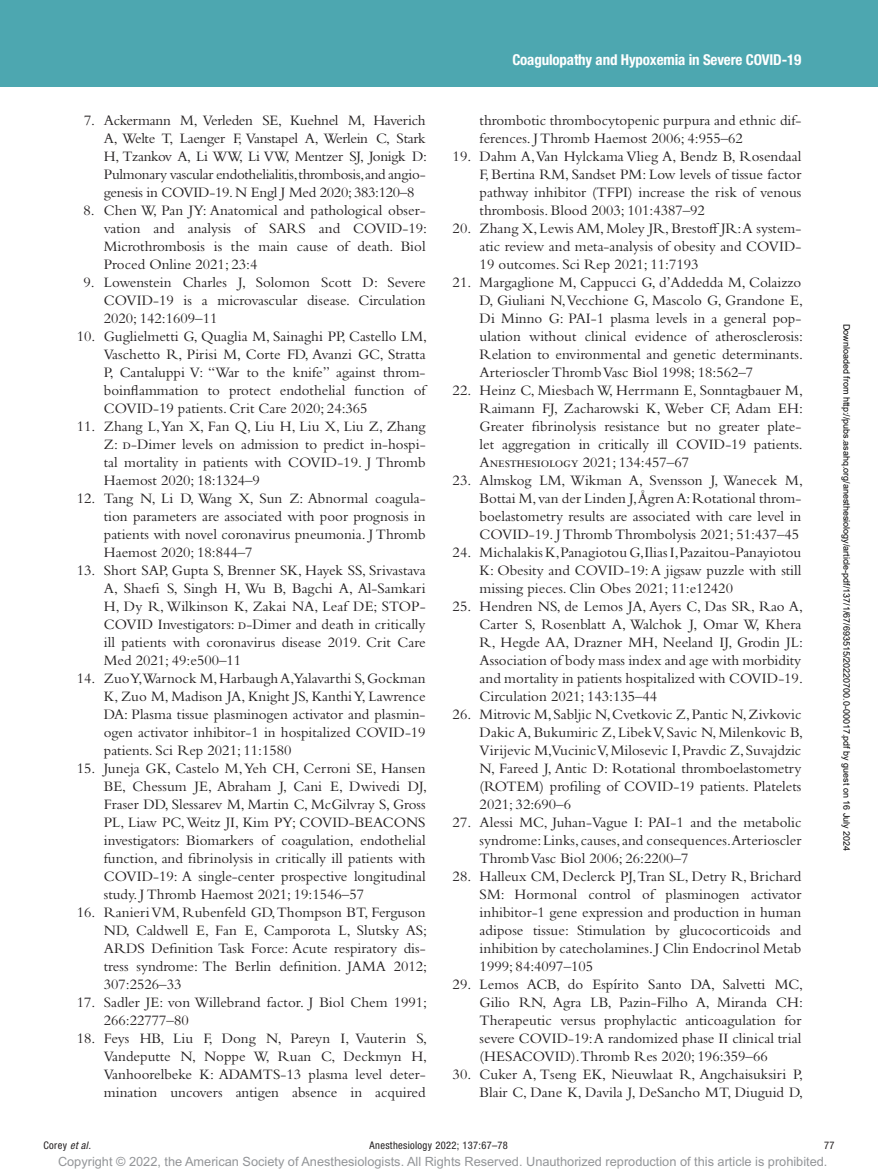
<style>
.page{position:relative;width:878px;height:1175px;background:#fff}
.page>*{position:absolute;margin:0;border:0;box-sizing:border-box;transform-origin:0 0}
.t1{font:15px/18px "Bembo Std";color:#231f20;text-align:justify}
.t2{font:700 condensed 15px "Helvetica Neue LT Std";letter-spacing:-.01em;color:#fff}
.t3{font:12.75px "Arial MT Std";color:#939598}
.t4{font:condensed 10.5px "Helvetica Neue LT Std";letter-spacing:.03em;color:#231f20}
.t5{font:9px "Arial";color:#000}
.s1{font-style:italic}
</style>
<div class="page">
<div style="left:0;top:0;width:878px;height:86px;background:#4da7b0"></div>
<p class="t1" style="left:104px;top:111px;width:325px;text-indent:-20px">7. Ackermann M, Verleden SE, Kuehnel M, Haverich A, Welte T, Laenger F, Vanstapel A, Werlein C, Stark H, Tzankov A, Li WW, Li VW, Mentzer SJ, Jonigk D:<br>Pulmonary vascular endothelialitis, thrombosis, and angio&shy;genesis in COVID-19. N Engl J Med 2020; 383:120–8</p>
<p class="t1" style="left:104px;top:201px;width:325px;text-indent:-20px">8. Chen W, Pan JY: Anatomical and pathological obser&shy;vation and analysis of SARS and COVID-19:<br>Microthrombosis is the main cause of death. Biol Proced Online 2021; 23:4</p>
<p class="t1" style="left:104px;top:273px;width:323px;text-indent:-20px">9. Lowenstein Charles J, Solomon Scott D: Severe COVID-19 is a microvascular disease. Circulation 2020; 142:1609–11</p>
<p class="t1" style="left:104px;top:327px;width:325px;text-indent:-27px">10. Guglielmetti G, Quaglia M, Sainaghi PP, Castello LM, Vaschetto R, Pirisi M, Corte FD, Avanzi GC, Stratta P, Cantaluppi V: “War to the knife” against throm&shy;boinflammation to protect endothelial function of COVID-19 patients. Crit Care 2020; 24:365</p>
<p class="t1" style="left:104px;top:417px;width:323px;text-indent:-27px">11. Zhang L, Yan X, Fan Q, Liu H, Liu X, Liu Z, Zhang Z: d-Dimer levels on admission to predict in-hospi&shy;tal mortality in patients with COVID-19. J Thromb Haemost 2020; 18:1324–9</p>
<p class="t1" style="left:104px;top:489px;width:323px;text-indent:-27px">12. Tang N, Li D, Wang X, Sun Z: Abnormal coagula&shy;tion parameters are associated with poor prognosis in patients with novel coronavirus pneumonia. J Thromb Haemost 2020; 18:844–7</p>
<p class="t1" style="left:104px;top:561px;width:323px;text-indent:-27px">13. Short SAP, Gupta S, Brenner SK, Hayek SS, Srivastava A, Shaefi S, Singh H, Wu B, Bagchi A, Al-Samkari H, Dy R, Wilkinson K, Zakai NA, Leaf DE; STOP-COVID Investigators: d-Dimer and death in critically ill patients with coronavirus disease 2019. Crit Care Med 2021; 49:e500–11</p>
<p class="t1" style="left:104px;top:669px;width:323px;text-indent:-27px">14. Zuo Y,Warnock M, Harbaugh A,Yalavarthi S, Gockman K, Zuo M, Madison JA, Knight JS, Kanthi Y, Lawrence DA: Plasma tissue plasminogen activator and plasmin&shy;ogen activator inhibitor-1 in hospitalized COVID-19 patients. Sci Rep 2021; 11:1580</p>
<p class="t1" style="left:104px;top:759px;width:325px;text-indent:-27px">15. Juneja GK, Castelo M, Yeh CH, Cerroni SE, Hansen BE, Chessum JE, Abraham J, Cani E, Dwivedi DJ, Fraser DD, Slessarev M, Martin C, McGilvray S, Gross PL, Liaw PC, Weitz JI, Kim PY; COVID-BEACONS investigators: Biomarkers of coagulation, endothelial function, and fibrinolysis in critically ill patients with COVID-19: A single-center prospective longitudinal study. J Thromb Haemost 2021; 19:1546–57</p>
<p class="t1" style="left:104px;top:903px;width:325px;text-indent:-27px">16. Ranieri VM, Rubenfeld GD, Thompson BT, Ferguson ND, Caldwell E, Fan E, Camporota L, Slutsky AS; ARDS Definition Task Force: Acute respiratory dis&shy;tress syndrome: The Berlin definition. JAMA 2012; 307:2526–33</p>
<p class="t1" style="left:104px;top:993px;width:325px;text-indent:-27px">17. Sadler JE: von Willebrand factor. J Biol Chem 1991;<br>266:22777–80</p>
<p class="t1" style="left:104px;top:1029px;width:325px;text-indent:-27px">18. Feys HB, Liu F, Dong N, Pareyn I, Vauterin S, Vandeputte N, Noppe W, Ruan C, Deckmyn H, Vanhoorelbeke K: ADAMTS-13 plasma level deter&shy;mination uncovers antigen absence in acquired</p>
<p class="t2" style="left:512px;top:51px;width:290px">Coagulopathy and Hypoxemia in Severe COVID-19</p>
<p class="t1" style="left:479px;top:111px;width:323px">thrombotic thrombocytopenic purpura and ethnic dif&shy;ferences. J Thromb Haemost 2006; 4:955–62</p>
<p class="t1" style="left:479px;top:147px;width:323px;text-indent:-27px">19. Dahm A, Van Hylckama Vlieg A, Bendz B, Rosendaal F, Bertina RM, Sandset PM: Low levels of tissue factor pathway inhibitor (TFPI) increase the risk of venous thrombosis. Blood 2003; 101:4387–92</p>
<p class="t1" style="left:479px;top:219px;width:323px;text-indent:-27px">20. Zhang X, Lewis AM, Moley JR, Brestoff JR: A system&shy;atic review and meta-analysis of obesity and COVID-19 outcomes. Sci Rep 2021; 11:7193</p>
<p class="t1" style="left:479px;top:273px;width:325px;text-indent:-27px">21. Margaglione M, Cappucci G, d’Addedda M, Colaizzo D, Giuliani N, Vecchione G, Mascolo G, Grandone E, Di Minno G: PAI-1 plasma levels in a general pop&shy;ulation without clinical evidence of atherosclerosis:<br>Relation to environmental and genetic determinants.<br>Arterioscler Thromb Vasc Biol 1998; 18:562–7</p>
<p class="t1" style="left:479px;top:381px;width:325px;text-indent:-27px">22. Heinz C, Miesbach W, Herrmann E, Sonntagbauer M, Raimann FJ, Zacharowski K, Weber CF, Adam EH:<br>Greater fibrinolysis resistance but no greater plate&shy;let aggregation in critically ill COVID-19 patients.<br>Anesthesiology 2021; 134:457–67</p>
<p class="t1" style="left:479px;top:471px;width:325px;text-indent:-27px">23. Almskog LM, Wikman A, Svensson J, Wanecek M, Bottai M, van der Linden J,Ågren A: Rotational throm&shy;boelastometry results are associated with care level in COVID-19. J Thromb Thrombolysis 2021; 51:437–45</p>
<p class="t1" style="left:479px;top:543px;width:323px;text-indent:-27px">24. Michalakis K,Panagiotou G,Ilias I,Pazaitou-Panayiotou K: Obesity and COVID-19: A jigsaw puzzle with still missing pieces. Clin Obes 2021; 11:e12420</p>
<p class="t1" style="left:479px;top:597px;width:325px;text-indent:-27px">25. Hendren NS, de Lemos JA, Ayers C, Das SR, Rao A, Carter S, Rosenblatt A, Walchok J, Omar W, Khera R, Hegde AA, Drazner MH, Neeland IJ, Grodin JL:<br>Association of body mass index and age with morbidity and mortality in patients hospitalized with COVID-19.<br>Circulation 2021; 143:135–44</p>
<p class="t1" style="left:479px;top:705px;width:325px;text-indent:-27px">26. Mitrovic M, Sabljic N, Cvetkovic Z, Pantic N, Zivkovic Dakic A, Bukumiric Z, Libek V, Savic N, Milenkovic B, Virijevic M,Vucinic V, Milosevic I, Pravdic Z, Suvajdzic N, Fareed J, Antic D: Rotational thromboelastometry (ROTEM) profiling of COVID-19 patients. Platelets 2021; 32:690–6</p>
<p class="t1" style="left:479px;top:813px;width:323px;text-indent:-27px">27. Alessi MC, Juhan-Vague I: PAI-1 and the metabolic syndrome: Links, causes, and consequences.Arterioscler Thromb Vasc Biol 2006; 26:2200–7</p>
<p class="t1" style="left:479px;top:867px;width:323px;text-indent:-27px">28. Halleux CM, Declerck PJ, Tran SL, Detry R, Brichard SM: Hormonal control of plasminogen activator inhibitor-1 gene expression and production in human adipose tissue: Stimulation by glucocorticoids and inhibition by catecholamines. J Clin Endocrinol Metab 1999; 84:4097–105</p>
<p class="t1" style="left:479px;top:975px;width:325px;text-indent:-27px">29. Lemos ACB, do Espírito Santo DA, Salvetti MC, Gilio RN, Agra LB, Pazin-Filho A, Miranda CH:<br>Therapeutic versus prophylactic anticoagulation for severe COVID-19: A randomized phase II clinical trial (HESACOVID).Thromb Res 2020; 196:359–66</p>
<p class="t1" style="left:452px;top:1065px;width:352px;text-align:right">30. Cuker A, Tseng EK, Nieuwlaat R, Angchaisuksiri P,<br>Blair C, Dane K, Davila J, DeSancho MT, Diuguid D,</p>
<p class="t5" style="left:850px;top:323px;width:529px;rotate:90deg">Downloaded from http://pubs.asahq.org/anesthesiology/article-pdf/137/1/67/693515/20220700.0-00017.pdf by guest on 16 July 2024</p>
<p class="t4" style="left:44px;top:1139px;width:49px">Corey <span class="s1">et al.</span></p>
<p class="t4" style="left:369px;top:1139px;width:140px">Anesthesiology 2022; 137:67–78</p>
<p class="t4" style="left:824px;top:1139px;width:12px">77</p>
<p class="t3" style="left:58px;top:1154px;width:771px">Copyright © 2022, the American Society of Anesthesiologists. All Rights Reserved. Unauthorized reproduction of this article is prohibited.</p>
</div>
